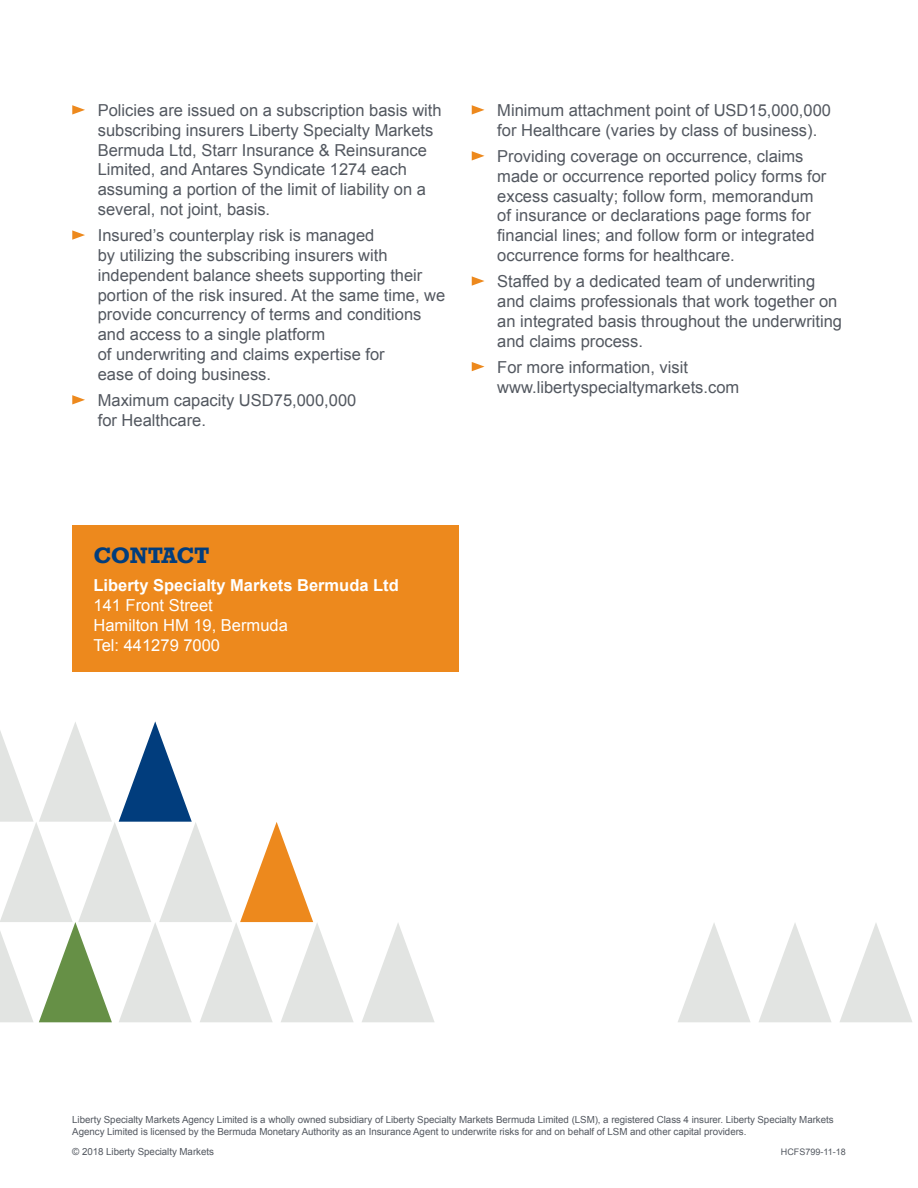
<style>
.page{position:relative;width:918px;height:1188px;background:#fff}
.page>*{position:absolute;margin:0;border:0;box-sizing:border-box;transform-origin:0 0}
.SUB_HEADS_BLUE{font:700 21px "Rockwell";letter-spacing:-.025em;color:#013d7d}
.BODY_COPY{font:16.5px/19.8px "Arial";color:#535860}
.BODY_COPY-2{font:16.5px/19.8px "Arial";color:#fff}
.SUB_HEADS_BLUE-2{font:9.75px/11.7px "Arial";letter-spacing:-.005em;color:#535860}
.t1{font:9px "Arial";color:#535860}
.s1{font-weight:700}
</style>
<div class="page">
<svg style="left:362px;top:923px;width:73px;height:99px"></svg>
<svg style="left:0;top:721px;width:354px;height:301px"></svg>
<svg style="left:72px;top:105px;width:13px;height:10px"></svg>
<svg style="left:72px;top:230px;width:13px;height:10px"></svg>
<svg style="left:72px;top:395px;width:13px;height:9px"></svg>
<svg style="left:472px;top:105px;width:13px;height:10px"></svg>
<svg style="left:472px;top:151px;width:13px;height:10px"></svg>
<svg style="left:472px;top:276px;width:13px;height:10px"></svg>
<svg style="left:472px;top:362px;width:13px;height:9px"></svg>
<svg style="left:840px;top:923px;width:72px;height:99px"></svg>
<svg style="left:759px;top:923px;width:72px;height:99px"></svg>
<svg style="left:678px;top:923px;width:72px;height:99px"></svg>
<div style="left:72px;top:526px;width:387px;height:146px;background:#ed891d"></div>
<p class="BODY_COPY" style="left:98px;top:101px;width:345px">Policies are issued on a subscription basis with subscribing insurers Liberty Specialty Markets Bermuda Ltd, Starr Insurance &amp; Reinsurance Limited, and Antares Syndicate 1274 each assuming a portion of the limit of liability on a several, not joint, basis.</p>
<p class="BODY_COPY" style="left:98px;top:226px;width:349px">Insured’s counterplay risk is managed<br>by utilizing the subscribing insurers with independent balance sheets supporting their portion of the risk insured. At the same time, we provide concurrency of terms and conditions and access to a single platform<br>of underwriting and claims expertise for<br>ease of doing business.</p>
<p class="BODY_COPY" style="left:98px;top:390px;width:260px">Maximum capacity USD75,000,000 for Healthcare.</p>
<p class="SUB_HEADS_BLUE" style="left:94px;top:542px;width:117px">CONTACT</p>
<p class="BODY_COPY-2" style="left:94px;top:576px;width:307px"><span class="s1">Liberty Specialty Markets Bermuda Ltd<br></span>141 Front Street<br>Hamilton HM 19, Bermuda<br>Tel: 441279 7000</p>
<p class="BODY_COPY" style="left:497px;top:101px;width:335px">Minimum attachment point of USD15,000,000 for Healthcare (varies by class of business).</p>
<p class="BODY_COPY" style="left:497px;top:146px;width:331px">Providing coverage on occurrence, claims made or occurrence reported policy forms for excess casualty; follow form, memorandum of insurance or declarations page forms for financial lines; and follow form or integrated occurrence forms for healthcare.</p>
<p class="BODY_COPY" style="left:497px;top:272px;width:346px">Staffed by a dedicated team of underwriting and claims professionals that work together on an integrated basis throughout the underwriting and claims process.</p>
<p class="BODY_COPY" style="left:497px;top:357px;width:244px">For more information, visit www.libertyspecialtymarkets.com</p>
<p class="SUB_HEADS_BLUE-2" style="left:72px;top:1114px;width:763px">Liberty Specialty Markets Agency Limited is a wholly owned subsidiary of Liberty Specialty Markets Bermuda Limited (LSM), a registered Class 4 insurer. Liberty Specialty Markets<br>Agency Limited is licensed by the Bermuda Monetary Authority as an Insurance Agent to underwrite risks for and on behalf of LSM and other capital providers.</p>
<p class="SUB_HEADS_BLUE-2" style="left:72px;top:1146px;width:143px">© 2018 Liberty Specialty Markets</p>
<p class="t1" style="left:781px;top:1146px;width:66px">HCFS799-11-18</p>
</div>
